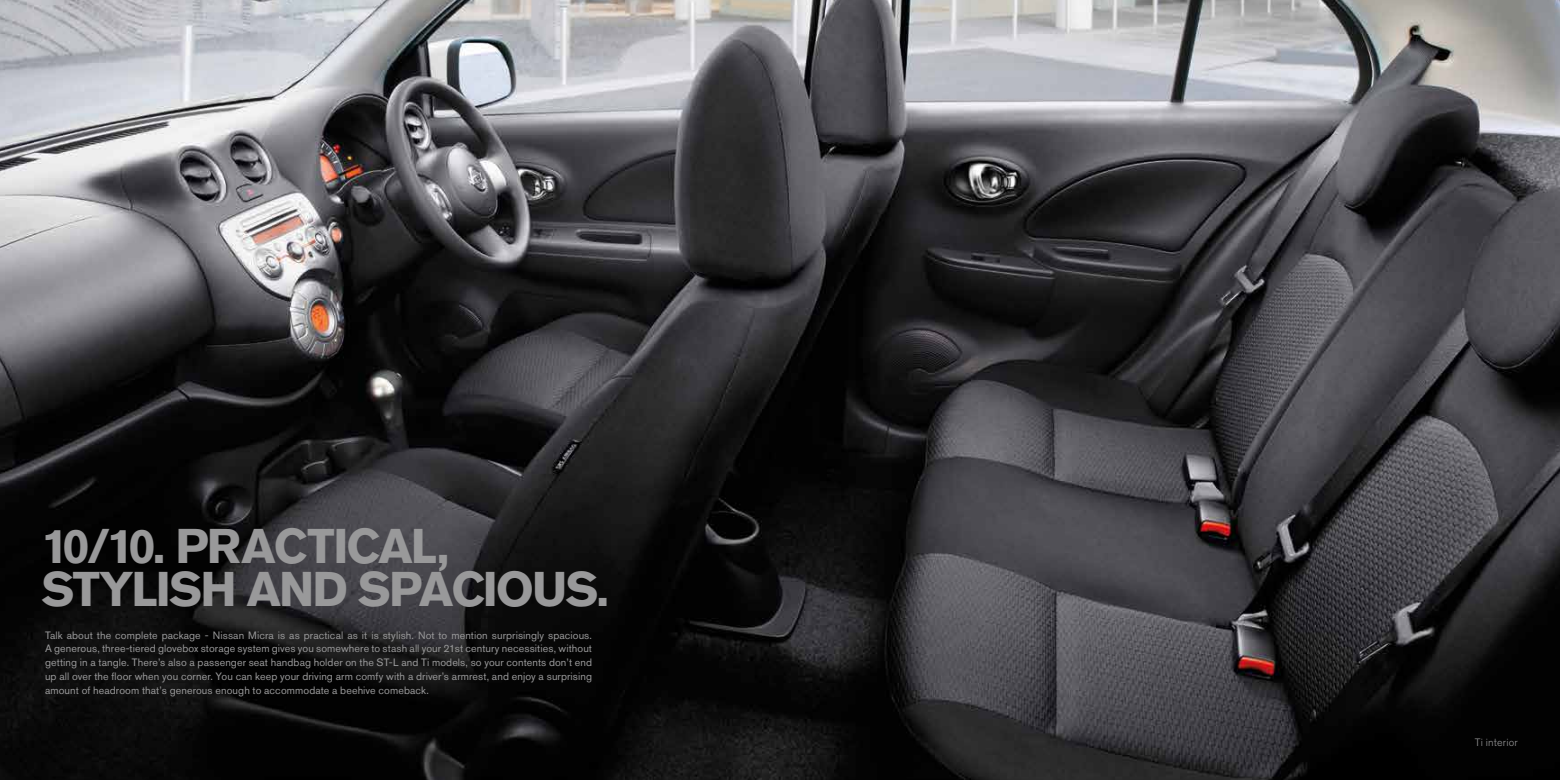
<style>
.page{position:relative;width:1560px;height:780px;background:#fff}
.page>*{position:absolute;margin:0;border:0;box-sizing:border-box;transform-origin:0 0}
.t1{font:700 48.38px/42.5px "Nissan AG";letter-spacing:-.04em;color:#99999a}
.t2{font:10.62px/13.8px "Nissan AG";letter-spacing:.01em;color:#99999a;text-align:justify}
.t3{font:300 10.62px "Nissan AG";letter-spacing:.015em;color:#99999a}
</style>
<div class="page">
<img style="left:0;top:0;width:1559px;height:780px">
<h1 class="t1" style="left:41px;top:525px;width:198px">10/10. PRACT</h1>
<h1 class="t1" style="left:333px;top:525px;width:44px">ICAL</h1>
<h1 class="t1" style="left:41px;top:525px;width:569px;text-indent:396px">,<br>STYLISH AND SPACIOUS.</h1>
<p class="t2" style="left:45px;top:628px;width:548px">Talk about the complete package - Nissan Micra is as practical as it is stylish. Not to mention surprisingly spacious.<br>A generous, three-tiered glovebox storage system gives you somewhere to stash all your 21st century necessities, without getting in a tangle. There’s also a passenger seat handbag holder on the ST-L and Ti models, so your contents don’t end up all over the floor when you corner. You can keep your driving arm comfy with a driver’s armrest, and enjoy a surprising amount of headroom that’s generous enough to accommodate a beehive comeback.</p>
<p class="t3" style="left:1474px;top:736px;width:44px">Ti interior</p>
</div>
